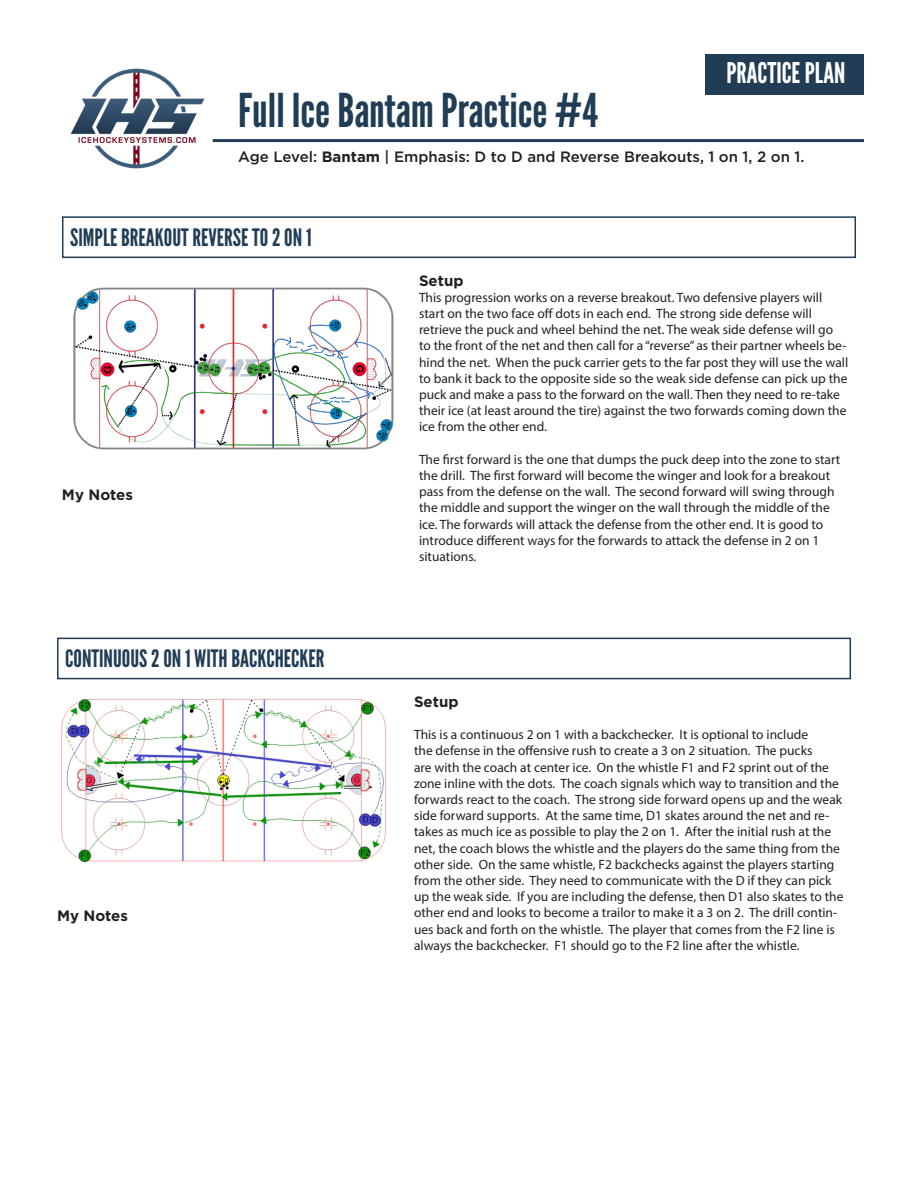
<style>
.page{position:relative;width:918px;height:1188px;background:#fff}
.page>*{position:absolute;margin:0;border:0;box-sizing:border-box;transform-origin:0 0}
.t1{font:46.5px "League Gothic";color:#203d55}
.t2{font:28.5px "League Gothic";color:#fff}
.t3{font:24px "League Gothic";color:#203d55}
.t4{font:500 15px "Gotham";color:#231f20}
.t5{font:700 15px "Gotham";color:#231f20}
.t6{font:13.5px/16.2px "Myriad Pro";color:#231f20}
.s1{font-weight:700}
</style>
<div class="page">
<hr style="left:213px;top:139px;width:651px;height:3px;background:#203d55">
<div style="left:705px;top:54px;width:159px;height:40px;background:#203d55"></div>
<div style="left:62px;top:216px;width:794px;height:42px;border:2px solid #203d55"></div>
<div style="left:57px;top:638px;width:794px;height:41px;border:2px solid #203d55"></div>
<img style="left:73px;top:287px;width:321px;height:163px">
<img style="left:61px;top:698px;width:325px;height:165px">
<img style="left:70px;top:68px;width:150px;height:101px">
<h1 class="t1" style="left:238px;top:83px;width:361px">Full Ice Bantam Practice #4</h1>
<h2 class="t2" style="left:727px;top:56px;width:120px">PRACTICE PLAN</h2>
<p class="t4" style="left:238px;top:147px;width:568px">Age Level: <span class="s1">Bantam</span> | Emphasis: D to D and Reverse Breakouts, 1 on 1, 2 on 1.</p>
<h3 class="t3" style="left:70px;top:223px;width:243px">SIMPLE BREAKOUT REVERSE TO 2 ON 1</h3>
<p class="t5" style="left:62px;top:484px;width:73px">My Notes</p>
<h3 class="t3" style="left:65px;top:644px;width:261px">CONTINUOUS 2 ON 1 WITH BACKCHECKER</h3>
<p class="t5" style="left:57px;top:906px;width:73px">My Notes</p>
<p class="t5" style="left:419px;top:270px;width:46px">Setup</p>
<p class="t6" style="left:419px;top:289px;width:431px">This progression works on a reverse breakout. Two defensive players will start on the two face off dots in each end. The strong side defense will retrieve the puck and wheel behind the net. The weak side defense will go to the front of the net and then call for a “reverse” as their partner wheels be&shy;hind the net. When the puck carrier gets to the far post they will use the wall to bank it back to the opposite side so the weak side defense can pick up the puck and make a pass to the forward on the wall. Then they need to re-take their ice (at least around the tire) against the two forwards coming down the ice from the other end.</p>
<p class="t6" style="left:419px;top:451px;width:423px">The first forward is the one that dumps the puck deep into the zone to start the drill. The first forward will become the winger and look for a breakout pass from the defense on the wall. The second forward will swing through the middle and support the winger on the wall through the middle of the ice. The forwards will attack the defense from the other end. It is good to introduce different ways for the forwards to attack the defense in 2 on 1 situations.</p>
<p class="t5" style="left:414px;top:692px;width:46px">Setup</p>
<p class="t6" style="left:414px;top:726px;width:431px">This is a continuous 2 on 1 with a backchecker. It is optional to include<br>the defense in the offensive rush to create a 3 on 2 situation. The pucks<br>are with the coach at center ice. On the whistle F1 and F2 sprint out of the zone inline with the dots. The coach signals which way to transition and the forwards react to the coach. The strong side forward opens up and the weak side forward supports. At the same time, D1 skates around the net and re&shy;takes as much ice as possible to play the 2 on 1. After the initial rush at the net, the coach blows the whistle and the players do the same thing from the other side. On the same whistle, F2 backchecks against the players starting from the other side. They need to communicate with the D if they can pick up the weak side. If you are including the defense, then D1 also skates to the other end and looks to become a trailor to make it a 3 on 2. The drill contin&shy;ues back and forth on the whistle. The player that comes from the F2 line is always the backchecker. F1 should go to the F2 line after the whistle.</p>
</div>
